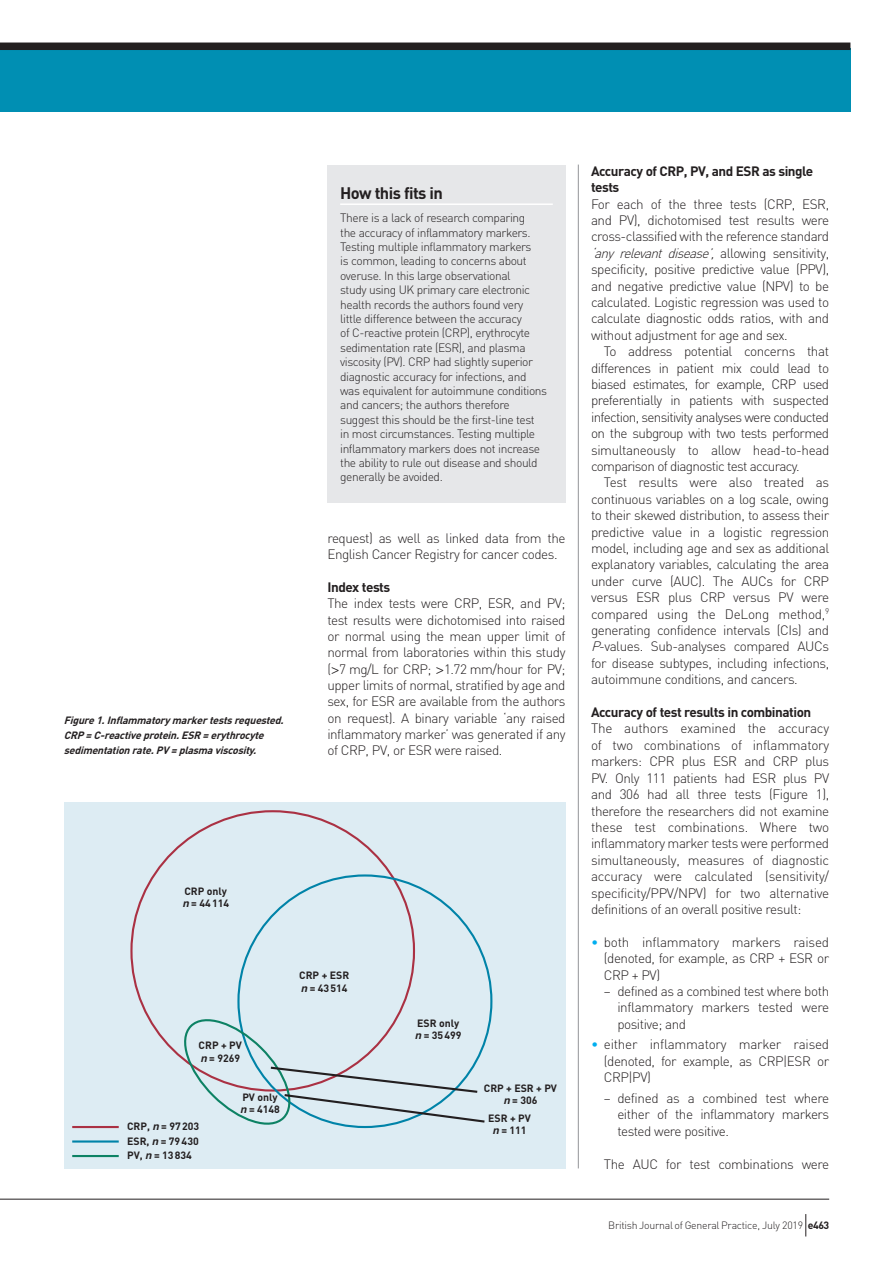
<style>
.page{position:relative;width:893px;height:1263px;background:#fff}
.page>*{position:absolute;margin:0;border:0;box-sizing:border-box;transform-origin:0 0}
.t1{font:700 16.5px "DIN";letter-spacing:-.035em;color:#231f20}
.t2{font:300 13.5px/16.4px "DIN";letter-spacing:-.035em;color:#231f20;text-align:justify}
.t3{font:700 13.5px/16.4px "DIN";letter-spacing:-.035em;color:#231f20}
.t4{font:300 12px/14.4px "DIN";letter-spacing:-.035em;color:#231f20}
.t5{font:700 10.5px/12.6px "DIN";color:#231f20}
.t6{font:italic 700 10.5px/15px "DIN";color:#231f20}
.t7{font:300 10.5px "DIN";letter-spacing:-.025em;color:#231f20}
.s1{font-family:"Helvetica"}
.s2{font-family:"Helvetica";font-style:italic}
.s3{font-style:italic}
.s4{color:#00aeef}
.s5{font-weight:700}
</style>
<div class="page">
<div style="left:0;top:48px;width:850px;height:63px;background:#008fb3"></div>
<div style="left:0;top:43px;width:850px;height:7px;background:#231f20"></div>
<hr style="left:578px;top:165px;width:1px;height:1003px;background:#939598">
<div style="left:327px;top:165px;width:239px;height:337px;background:#e6e7e9"></div>
<hr style="left:340px;top:203px;width:213px;height:2px;background:#fff">
<div style="left:64px;top:802px;width:502px;height:366px;background:#ddecf3"></div>
<svg style="left:178px;top:1010px;width:309px;height:119px"></svg>
<hr style="left:72px;top:1126px;width:47px;height:2px;background:#aa3143">
<hr style="left:72px;top:1140px;width:47px;height:2px;background:#0083a8">
<hr style="left:72px;top:1155px;width:47px;height:2px;background:#0d8264">
<hr style="left:0;top:1199px;width:829px;height:1px;background:#231f20">
<svg style="left:805px;top:1214px;width:1px;height:22px"></svg>
<p class="t6" style="left:64px;top:712px;width:225px">Figure1.Inflammatory markertestsrequested.<br>CRP = C-reactiveprotein.ESR = erythrocyte sedimentationrate.PV = plasmaviscosity.</p>
<p class="t1" style="left:340px;top:183px;width:104px">How this fits in</p>
<p class="t4" style="left:340px;top:211px;width:208px">There is a lack of research comparing<br>the accuracy of inflammatory markers.<br>Testing multiple inflammatory markers<br>is common, leading to concerns about overuse. In this large observational<br>study using UK primary care electronic health records the authors found very little difference between the accuracy<br>of C-reactive protein (CRP), erythrocyte sedimentation rate (ESR), and plasma viscosity (PV). CRP had slightly superior diagnostic accuracy for infections, and was equivalent for autoimmune conditions and cancers; the authors therefore suggest this should be the first-line test<br>in most circumstances. Testing multiple inflammatory markers does not increase the ability to rule out disease and should generally be avoided.</p>
<p class="t2" style="left:327px;top:530px;width:240px">request) as well as linked data from the<br>English Cancer Registry for cancer codes.</p>
<p class="t3" style="left:327px;top:578px;width:64px">Index tests</p>
<p class="t2" style="left:327px;top:595px;width:240px">The index tests were CRP, ESR, and PV; test results were dichotomised into raised or normal using the mean upper limit of normal from laboratories within this study (<span class="s1">&gt;</span>7 mg/L for CRP; <span class="s1">&gt;</span>1.72 mm/hour for PV; upper limits of normal, stratified by age and sex, for ESR are available from the authors on request). A binary variable ‘any raised inflammatory marker’ was generated if any of CRP, PV, or ESR were raised.</p>
<p class="t5" style="left:182px;top:884px;width:48px">CRP only <span class="s2">n</span> = 44 114</p>
<p class="t5" style="left:199px;top:1038px;width:45px">CRP + PV <span class="s2">n</span> = 9269</p>
<p class="t5" style="left:127px;top:1119px;width:74px;line-height:14.4px;text-align:justify">CRP, <span class="s2">n</span> = 97 203<br>ESR, <span class="s2">n</span> = 79 430<br>PV, <span class="s2">n</span> = 13 834</p>
<p class="t5" style="left:240px;top:1090px;width:41px">PV only <span class="s2">n</span> = 4148</p>
<p class="t5" style="left:299px;top:969px;width:51px">CRP + ESR <span class="s2">n</span> = 43 514</p>
<p class="t5" style="left:415px;top:1016px;width:48px">ESR only <span class="s2">n</span> = 35 499</p>
<p class="t5" style="left:484px;top:1081px;width:75px;text-align:center">CRP + ESR + PV <span class="s2">n</span> = 306</p>
<p class="t5" style="left:488px;top:1111px;width:44px;text-align:center">ESR + PV <span class="s2">n</span> = 111</p>
<p class="t3" style="left:591px;top:162px;width:224px">Accuracy of CRP, PV, and ESR as single tests</p>
<p class="t2" style="left:591px;top:195px;width:240px">For each of the three tests (CRP, ESR, and PV), dichotomised test results were cross-classified with the reference standard <span class="s3">‘any relevant disease’,</span> a l low i n g s e n s i t i v i ty , specificity, positive predictive value (PPV), and negative predictive value (NPV) to be calculated. Logistic regression was used to calculate diagnostic odds ratios, with and without adjustment for age and sex.</p>
<p class="t2" style="left:591px;top:343px;width:240px;text-indent:13px">To address potential concerns that differences in patient mix could lead to biased estimates, for example, CRP used preferentially in patients with suspected infection, sensitivity analyses were conducted on the subgroup with two tests performed simultaneously to allow head-to-head comparison of diagnostic test accuracy.</p>
<p class="t2" style="left:591px;top:474px;width:240px;text-indent:13px">Test results were also treated as continuous variables on a log scale, owing to their skewed distribution, to assess their predictive value in a logistic regression model, including age and sex as additional explanatory variables, calculating the area under curve (AUC). The AUCs for CRP versus ESR plus CRP versus PV were compared using the DeLong method,<sup>9 </sup>generating confidence intervals (CIs) and <span class="s3">P</span>-values. Sub-analyses compared AUCs for disease subtypes, including infections, autoimmune conditions, and cancers.</p>
<p class="t3" style="left:591px;top:703px;width:222px">Accuracy of test results in combination</p>
<p class="t2" style="left:591px;top:720px;width:240px">The authors examined the accuracy of two combinations of inflammatory markers: CPR plus ESR and CRP plus PV. Only 111 patients had ESR plus PV and 306 had all three tests (Figure 1), therefore the researchers did not examine these test combinations. Where two inflammatory marker tests were performed simultaneously, measures of diagnostic accuracy were calculated (sensitivity/ specificity/PPV/NPV) for two alternative definitions of an overall positive result:</p>
<p class="t2" style="left:604px;top:933px;width:227px;text-indent:-13px"><span class="s4">•</span> both inflammatory markers raised (denoted, for example, as CRP + ESR or CRP + PV)</p>
<p class="t2" style="left:617px;top:983px;width:213px;text-indent:-14px">– defined as a combined test where both inflammatory markers tested were positive; and</p>
<p class="t2" style="left:604px;top:1036px;width:227px;text-indent:-13px"><span class="s4">•</span> either inflammatory marker raised (denoted, for example, as CRP|ESR or CRP|PV)</p>
<p class="t2" style="left:617px;top:1090px;width:213px;text-indent:-14px">– defined as a combined test where either of the inflammatory markers tested were positive.</p>
<p class="t2" style="left:604px;top:1155px;width:227px">The AUC for test combinations were</p>
<p class="t7" style="left:608px;top:1218px;width:222px">British Journal of General Practice, July 2019 <span class="s5">e463</span></p>
</div>
